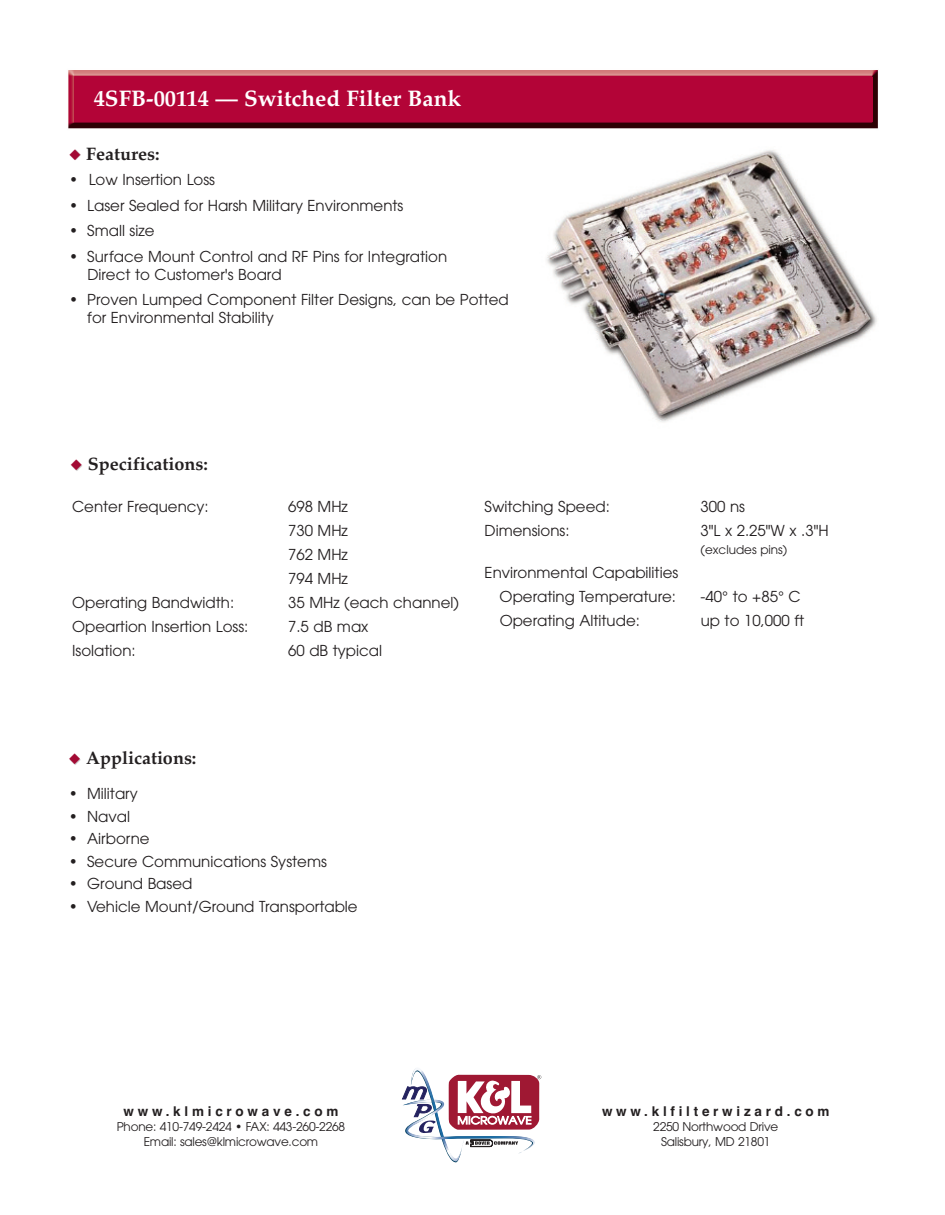
<style>
.page{position:relative;width:945px;height:1215px;background:#fff}
.page>*{position:absolute;margin:0;border:0;box-sizing:border-box;transform-origin:0 0}
.t1{font:700 22.5px "Palatino";color:#fff}
.t2{font:700 18px "Palatino";color:#231f20}
.t3{font:15px/24px "Avant Garde";color:#231f20}
.t4{font:700 13.5px "Helvetica";letter-spacing:.28em;color:#231f20}
.t5{font:12px/15px "Avant Garde";letter-spacing:-.015em;color:#231f20;text-align:center}
.s1{color:#ccc}
</style>
<div class="page">
<img style="left:68px;top:70px;width:810px;height:59px">
<div style="left:74px;top:77px;width:799px;height:45px;background:#b30437"></div>
<svg style="left:402px;top:1068px;width:139px;height:94px"></svg>
<img style="left:546px;top:150px;width:331px;height:272px">
<h1 class="t1" style="left:94px;top:88px;width:369px">4SFB-00114 — Switched Filter Bank</h1>
<p class="t2" style="left:70px;top:145px;width:91px"><span class="s1">◆</span> Features:</p>
<p class="t3" style="left:69px;top:169px;width:148px">• Low Insertion Loss</p>
<p class="t3" style="left:69px;top:195px;width:336px">• Laser Sealed for Harsh Military Environments</p>
<p class="t3" style="left:69px;top:220px;width:87px">• Small size</p>
<p class="t3" style="left:87px;top:249px;width:361px;line-height:18px;text-indent:-18px">• Surface Mount Control and RF Pins for Integration<br>Direct to Customer's Board</p>
<p class="t3" style="left:87px;top:292px;width:423px;line-height:18px;text-indent:-18px">• Proven Lumped Component Filter Designs, can be Potted for Environmental Stability</p>
<p class="t2" style="left:71px;top:455px;width:138px"><span class="s1">◆</span> Specifications:</p>
<p class="t3" style="left:72px;top:496px;width:138px">Center Frequency:</p>
<p class="t3" style="left:288px;top:496px;width:61px;text-align:justify">698 MHz 730 MHz 762 MHz 794 MHz</p>
<p class="t3" style="left:72px;top:592px;width:164px">Operating Bandwidth:</p>
<p class="t3" style="left:288px;top:592px;width:172px">35 MHz (each channel)</p>
<p class="t3" style="left:72px;top:616px;width:178px">Opeartion Insertion Loss:</p>
<p class="t3" style="left:288px;top:616px;width:82px">7.5 dB max</p>
<p class="t3" style="left:72px;top:640px;width:65px">Isolation:</p>
<p class="t3" style="left:288px;top:640px;width:95px">60 dB typical</p>
<p class="t3" style="left:485px;top:496px;width:127px">Switching Speed:</p>
<p class="t3" style="left:701px;top:495px;width:46px">300 ns</p>
<p class="t3" style="left:485px;top:520px;width:86px">Dimensions:</p>
<p class="t3" style="left:701px;top:519px;width:130px">3"L x 2.25"W x .3"H</p>
<p class="t5" style="left:701px;top:543px;width:88px">(excludes pins)</p>
<p class="t3" style="left:485px;top:562px;width:195px;text-align:right">Environmental Capabilities<br>Operating Temperature:</p>
<p class="t3" style="left:701px;top:585px;width:102px">-40° to +85° C</p>
<p class="t3" style="left:500px;top:610px;width:142px">Operating Altitude:</p>
<p class="t3" style="left:701px;top:609px;width:105px">up to 10,000 ft</p>
<p class="t2" style="left:70px;top:749px;width:128px"><span class="s1">◆</span> Applications:</p>
<p class="t3" style="left:69px;top:783px;width:70px">• Military</p>
<p class="t3" style="left:69px;top:806px;width:63px">• Naval</p>
<p class="t3" style="left:69px;top:828px;width:82px">• Airborne</p>
<p class="t3" style="left:69px;top:851px;width:259px">• Secure Communications Systems</p>
<p class="t3" style="left:69px;top:873px;width:125px">• Ground Based</p>
<p class="t3" style="left:69px;top:896px;width:290px">• Vehicle Mount/Ground Transportable</p>
<p class="t4" style="left:124px;top:1103px;width:216px">www.klmicrowave.com</p>
<p class="t5" style="left:117px;top:1120px;width:230px">Phone: 410-749-2424 • FAX: 443-260-2268<br>Email: sales@klmicrowave.com</p>
<p class="t4" style="left:602px;top:1103px;width:229px">www.klfilterwizard.com</p>
<p class="t5" style="left:653px;top:1120px;width:127px">2250 Northwood Drive<br>Salisbury, MD 21801</p>
</div>
